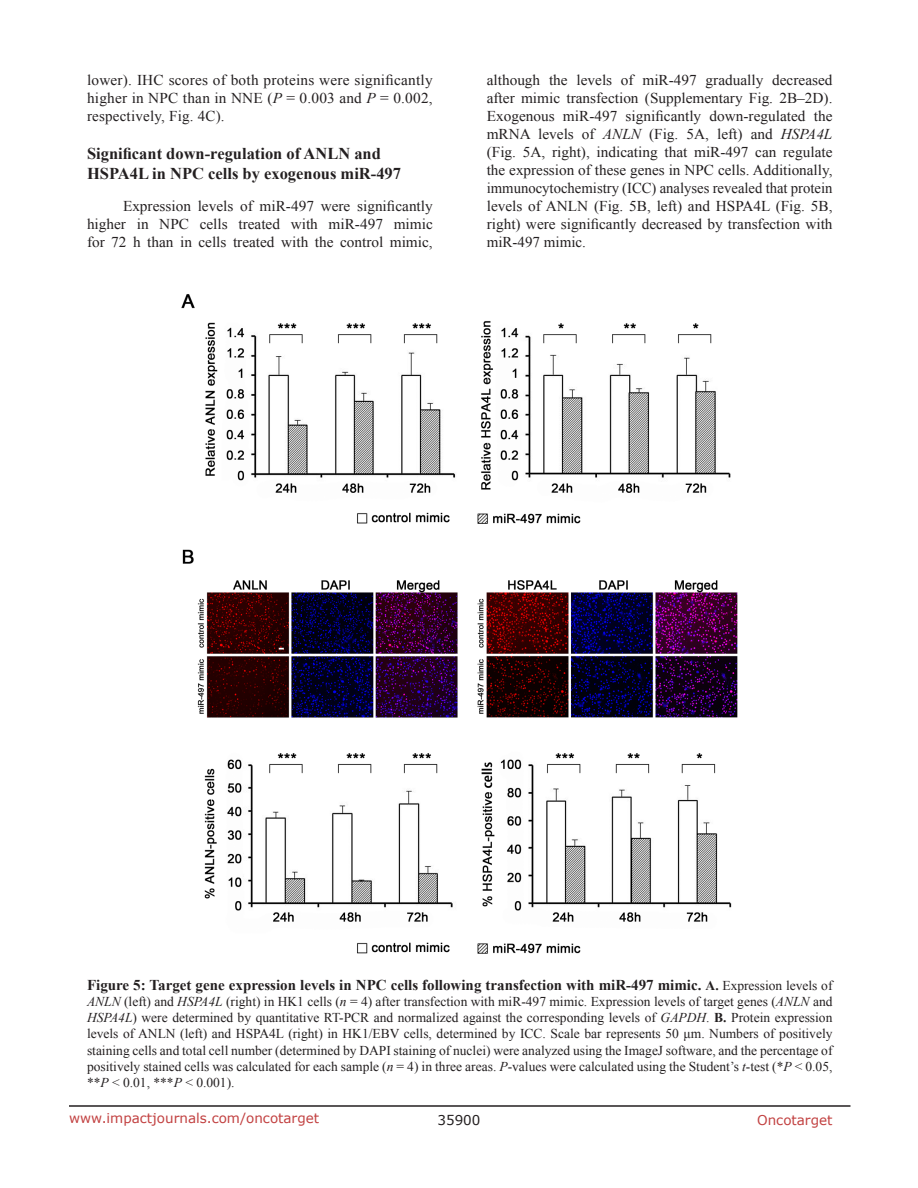
<style>
.page{position:relative;width:918px;height:1188px;background:#fff}
.page>*{position:absolute;margin:0;border:0;box-sizing:border-box;transform-origin:0 0}
.SubHeading{font:700 16.5px/19.8px "Times New Roman";color:#231f20}
.BodyText{font:15px/18px "Times New Roman";color:#231f20;text-align:justify}
.FigureText{font:700 15px "Times New Roman";color:#231f20}
.FigureText-2{font:13.5px/16.2px "Times New Roman";color:#231f20;text-align:justify}
.t1{font:13.5px "Verdana";color:#c24141}
.t2{font:13.5px "Verdana";color:#231f20}
.s1{font-style:italic}
.s2{font-size:13.5px}
.s3{font-weight:400;font-size:13.5px}
.s4{font-weight:700}
</style>
<div class="page">
<hr style="left:69px;top:1105px;width:781px;height:2px;background:#231f20">
<img style="left:181px;top:294px;width:557px;height:660px">
<p class="BodyText" style="left:87px;top:71px;width:347px">lower). IHC scores of both proteins were significantly higher in NPC than in NNE (<span class="s1">P</span> = 0.003 and <span class="s1">P</span> = 0.002, respectively, Fig. 4C).</p>
<p class="SubHeading" style="left:87px;top:143px;width:316px">Significant down-regulation of ANLN and<br>HSPA4L in NPC cells by exogenous miR-497</p>
<p class="BodyText" style="left:87px;top:196px;width:347px;text-indent:36px">Expression levels of miR-497 were significantly higher in NPC cells treated with miR-497 mimic for 72 h than in cells treated with the control mimic,</p>
<p class="BodyText" style="left:487px;top:71px;width:347px">although the levels of miR-497 gradually decreased after mimic transfection (Supplementary Fig. 2B–2D).<br>Exogenous miR-497 significantly down-regulated the mRNA levels of <span class="s1">ANLN</span> (Fig. 5A, left) and <span class="s1">HSPA4L </span>(Fig. 5A, right), indicating that miR-497 can regulate the expression of these genes in NPC cells. Additionally, immunocytochemistry (ICC) analyses revealed that protein levels of ANLN (Fig. 5B, left) and HSPA4L (Fig. 5B, right) were significantly decreased by transfection with miR-497 mimic.</p>
<p class="FigureText" style="left:87px;top:974px;width:747px">Figure 5: Target gene expression levels in NPC cells following transfection with miR-497 mimic. <span class="s2">A.</span> <span class="s3">Expression levels of</span></p>
<p class="FigureText-2" style="left:87px;top:993px;width:747px"><span class="s1">ANLN</span> (left) and <span class="s1">HSPA4L</span> (right) in HK1 cells (<span class="s1">n</span> = 4) after transfection with miR-497 mimic. Expression levels of target genes (<span class="s1">ANLN</span> and <span class="s1">HSPA4L</span>) were determined by quantitative RT-PCR and normalized against the corresponding levels of <span class="s1">GAPDH</span>. <span class="s4">B.</span> Protein expression levels of ANLN (left) and HSPA4L (right) in HK1/EBV cells, determined by ICC. Scale bar represents 50 μm. Numbers of positively staining cells and total cell number (determined by DAPI staining of nuclei) were analyzed using the ImageJ software, and the percentage of positively stained cells was calculated for each sample (<span class="s1">n</span> = 4) in three areas. <span class="s1">P</span>-values were calculated using the Student’s <span class="s1">t</span>-test (*<span class="s1">P</span> &lt; 0.05, **<span class="s1">P</span> &lt; 0.01, ***<span class="s1">P</span> &lt; 0.001).</p>
<p class="t1" style="left:69px;top:1109px;width:252px">www.impactjournals.com/oncotarget</p>
<p class="t2" style="left:438px;top:1111px;width:44px">35900</p>
<p class="t1" style="left:757px;top:1111px;width:77px">Oncotarget</p>
</div>
